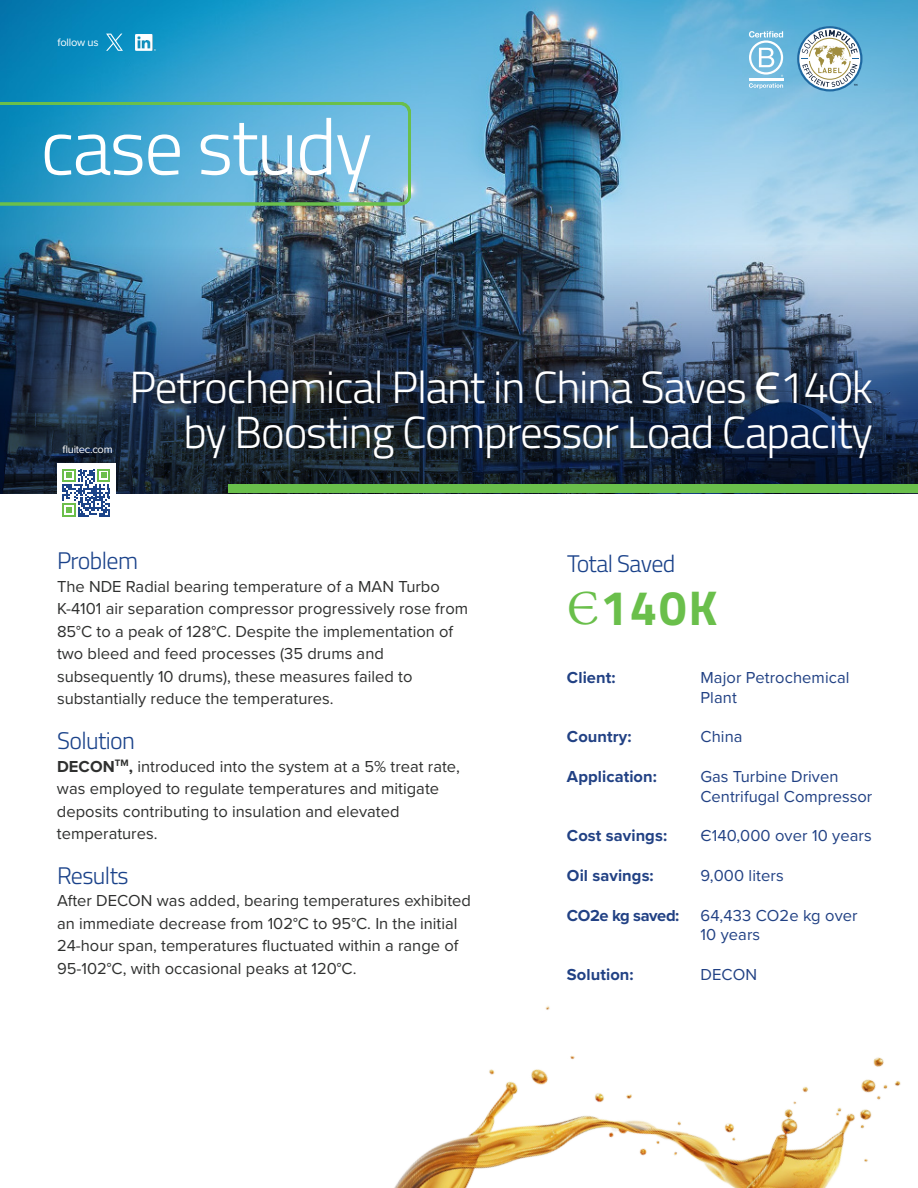
<style>
.page{position:relative;width:918px;height:1188px;background:#fff}
.page>*{position:absolute;margin:0;border:0;box-sizing:border-box;transform-origin:0 0}
.t1{font:300 78.45px "Titillium Web";letter-spacing:-.025em;color:#fff}
.t2{font:700 48.9px "Titillium Web";color:#6abf4b}
.t3{font:300 45px/45px "Titillium Web";letter-spacing:-.025em;color:#fff;text-align:right}
.t4{font:300 24px "Titillium Web";letter-spacing:-.025em;color:#1a428a}
.t5{font:16.5px/22.5px "Proxima Nova";color:#2f302f}
.t6{font:16.5px/19.8px "Proxima Nova";letter-spacing:.005em;color:#214184}
.t7{font:700 16.5px "Proxima Nova";letter-spacing:.005em;color:#214184}
.t8{font:700 16.5px "Proxima Nova";letter-spacing:-.025em;color:#214184}
.t9{font:11.1px "Proxima Nova";letter-spacing:-.025em;color:#fff}
.s1{font-family:"Myriad Pro";font-weight:400}
.s2{font-weight:700}
.s3{font-family:"Minion Pro";font-weight:400}
</style>
<div class="page">
<img style="left:394px;top:1006px;width:507px;height:182px">
<img style="left:0;top:0;width:918px;height:493px">
<svg style="left:797px;top:26px;width:65px;height:66px"></svg>
<hr style="left:749px;top:78px;width:34px;height:2px;background:#fff">
<svg style="left:749px;top:31px;width:34px;height:46px"></svg>
<svg style="left:749px;top:83px;width:34px;height:6px"></svg>
<svg style="left:106px;top:34px;width:17px;height:17px"></svg>
<img style="left:136px;top:35px;width:19px;height:16px">
<div style="left:228px;top:484px;width:690px;height:9px;background:#6abf4b"></div>
<div style="left:57px;top:463px;width:58px;height:59px;background:#fff"></div>
<svg style="left:62px;top:469px;width:48px;height:48px"></svg>
<svg style="left:0;top:102px;width:411px;height:103px;background:#4fa8c7"></svg>
<p class="t9" style="left:58px;top:37px;width:42px">follow us</p>
<h1 class="t1" style="left:40px;top:118px;width:333px">case study</h1>
<p class="t9" style="left:63px;top:444px;width:52px">fluitec.com</p>
<h3 class="t3" style="left:129px;top:370px;width:745px">Petrochemical Plant in China Saves <span class="s1">Є</span>140k by Boosting Compressor Load Capacity</h3>
<h3 class="t4" style="left:57px;top:552px;width:83px">Problem</h3>
<p class="t5" style="left:57px;top:576px;width:413px">The NDE Radial bearing temperature of a MAN Turbo K-4101 air separation compressor progressively rose from 85°C to a peak of 128°C. Despite the implementation of two bleed and feed processes (35 drums and subsequently 10 drums), these measures failed to substantially reduce the temperatures.</p>
<h3 class="t4" style="left:57px;top:732px;width:80px">Solution</h3>
<p class="t5" style="left:57px;top:756px;width:404px"><span class="s2">DECON</span><sup>TM</sup><span class="s2">,</span> introduced into the system at a 5% treat rate, was employed to regulate temperatures and mitigate deposits contributing to insulation and elevated temperatures.</p>
<h3 class="t4" style="left:57px;top:867px;width:73px">Results</h3>
<p class="t5" style="left:57px;top:891px;width:415px">After DECON was added, bearing temperatures exhibited an immediate decrease from 102°C to 95°C. In the initial 24-hour span, temperatures fluctuated within a range of 95-102°C, with occasional peaks at 120°C.</p>
<h3 class="t4" style="left:567px;top:555px;width:110px">Total Saved</h3>
<h2 class="t2" style="left:567px;top:579px;width:152px"><span class="s3">Є</span>140K</h2>
<p class="t7" style="left:567px;top:671px;width:50px">Client:</p>
<p class="t7" style="left:567px;top:730px;width:66px">Country:</p>
<p class="t7" style="left:567px;top:770px;width:91px">Application:</p>
<p class="t7" style="left:567px;top:829px;width:102px">Cost savings:</p>
<p class="t7" style="left:567px;top:869px;width:88px">Oil savings:</p>
<p class="t8" style="left:567px;top:908px;width:114px">CO2e kg saved:</p>
<p class="t7" style="left:567px;top:968px;width:68px">Solution:</p>
<p class="t6" style="left:700px;top:669px;width:151px">Major Petrochemical<br>Plant</p>
<p class="t6" style="left:700px;top:728px;width:44px">China</p>
<p class="t6" style="left:700px;top:768px;width:173px">Gas Turbine Driven<br>Centrifugal Compressor</p>
<p class="t6" style="left:700px;top:827px;width:173px">Є140,000 over 10 years</p>
<p class="t6" style="left:700px;top:867px;width:85px">9,000 liters</p>
<p class="t6" style="left:700px;top:906px;width:159px">64,433 CO2e kg over<br>10 years</p>
<p class="t6" style="left:700px;top:966px;width:58px">DECON</p>
</div>
